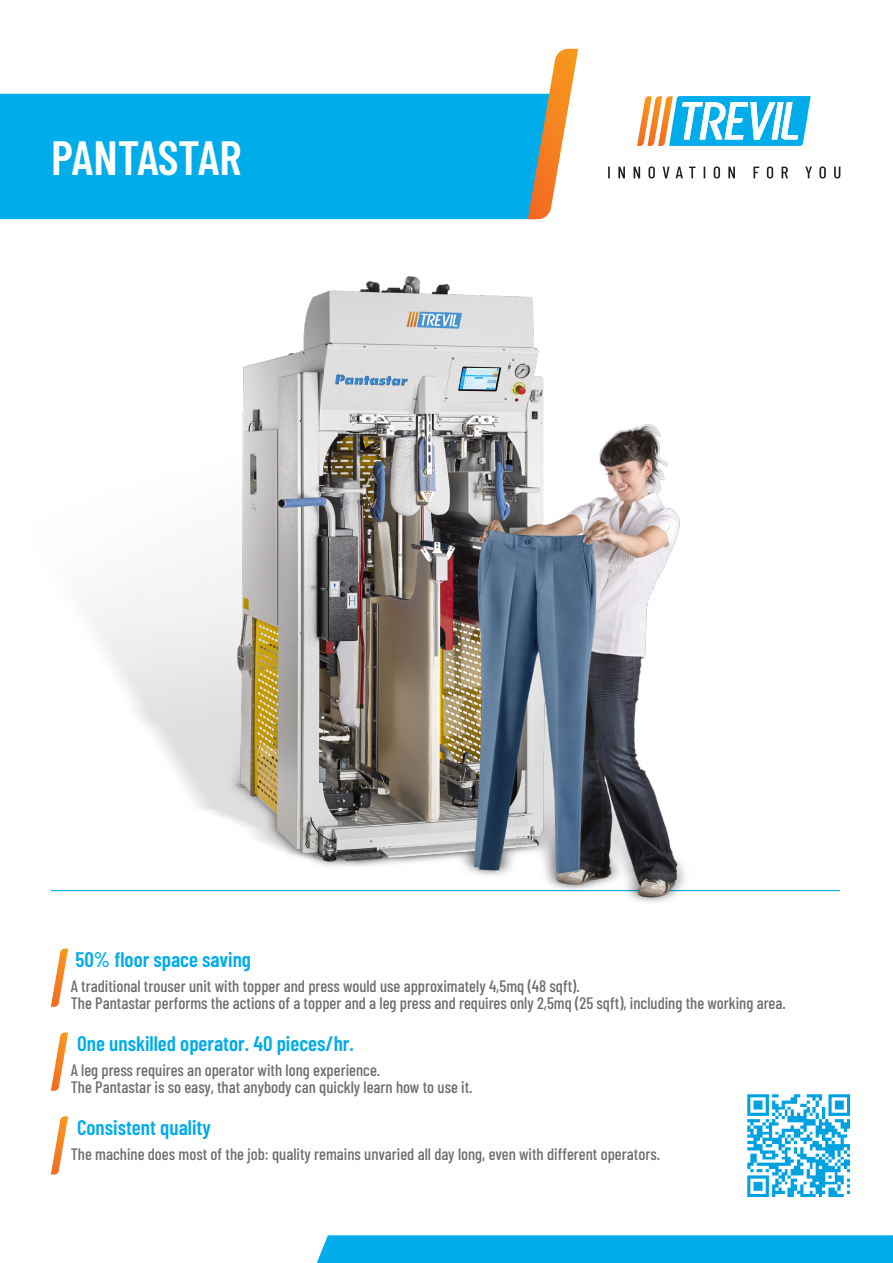
<style>
.page{position:relative;width:893px;height:1263px;background:#fff}
.page>*{position:absolute;margin:0;border:0;box-sizing:border-box;transform-origin:0 0}
.Testo_normale{font:600 48px "Barlow Condensed";letter-spacing:-.015em;color:#fff}
.Titolo_nella_strisci{font:600 21px "Barlow Condensed";color:#00acea}
.Testo_normale-2{font:500 16.5px "Barlow Condensed";color:#6c6d70}
</style>
<div class="page">
<div style="left:0;top:94px;width:528px;height:125px;background:#00acea"></div>
<svg style="left:528px;top:49px;width:50px;height:170px"></svg>
<div style="left:317px;top:1235px;width:576px;height:28px;background:#00acea"></div>
<svg style="left:637px;top:96px;width:174px;height:50px"></svg>
<svg style="left:608px;top:167px;width:2px;height:11px"></svg>
<svg style="left:618px;top:167px;width:7px;height:11px"></svg>
<svg style="left:634px;top:167px;width:6px;height:11px"></svg>
<svg style="left:648px;top:166px;width:7px;height:13px"></svg>
<svg style="left:663px;top:167px;width:6px;height:11px"></svg>
<svg style="left:676px;top:167px;width:7px;height:11px"></svg>
<svg style="left:689px;top:167px;width:7px;height:11px"></svg>
<svg style="left:714px;top:166px;width:6px;height:13px"></svg>
<svg style="left:728px;top:167px;width:7px;height:11px"></svg>
<svg style="left:753px;top:167px;width:6px;height:11px"></svg>
<svg style="left:767px;top:166px;width:6px;height:13px"></svg>
<svg style="left:782px;top:167px;width:6px;height:11px"></svg>
<svg style="left:805px;top:167px;width:7px;height:11px"></svg>
<svg style="left:819px;top:166px;width:7px;height:13px"></svg>
<svg style="left:834px;top:167px;width:6px;height:12px"></svg>
<svg style="left:51px;top:948px;width:17px;height:59px"></svg>
<hr style="left:51px;top:890px;width:789px;height:1px;background:#00acea">
<img style="left:51px;top:276px;width:722px;height:626px">
<svg style="left:51px;top:1032px;width:17px;height:59px"></svg>
<svg style="left:51px;top:1116px;width:17px;height:58px"></svg>
<img style="left:747px;top:1094px;width:103px;height:103px">
<p class="Testo_normale" style="left:51px;top:123px;width:192px">PANTASTAR</p>
<p class="Titolo_nella_strisci" style="left:75px;top:944px;width:177px">50% floor space saving</p>
<p class="Testo_normale-2" style="left:71px;top:974px;width:511px">A traditional trouser unit with topper and press would use approximately 4,5mq (48 sqft).</p>
<p class="Testo_normale-2" style="left:71px;top:991px;width:716px">The Pantastar performs the actions of a topper and a leg press and requires only 2,5mq (25 sqft), including the working area.</p>
<p class="Titolo_nella_strisci" style="left:77px;top:1028px;width:278px">One unskilled operator. 40 pieces/hr.</p>
<p class="Testo_normale-2" style="left:71px;top:1058px;width:311px">A leg press requires an operator with long experience.</p>
<p class="Testo_normale-2" style="left:71px;top:1075px;width:403px">The Pantastar is so easy, that anybody can quickly learn how to use it.</p>
<p class="Titolo_nella_strisci" style="left:77px;top:1112px;width:135px">Consistent quality</p>
<p class="Testo_normale-2" style="left:71px;top:1142px;width:591px">The machine does most of the job: quality remains unvaried all day long, even with different operators.</p>
</div>
